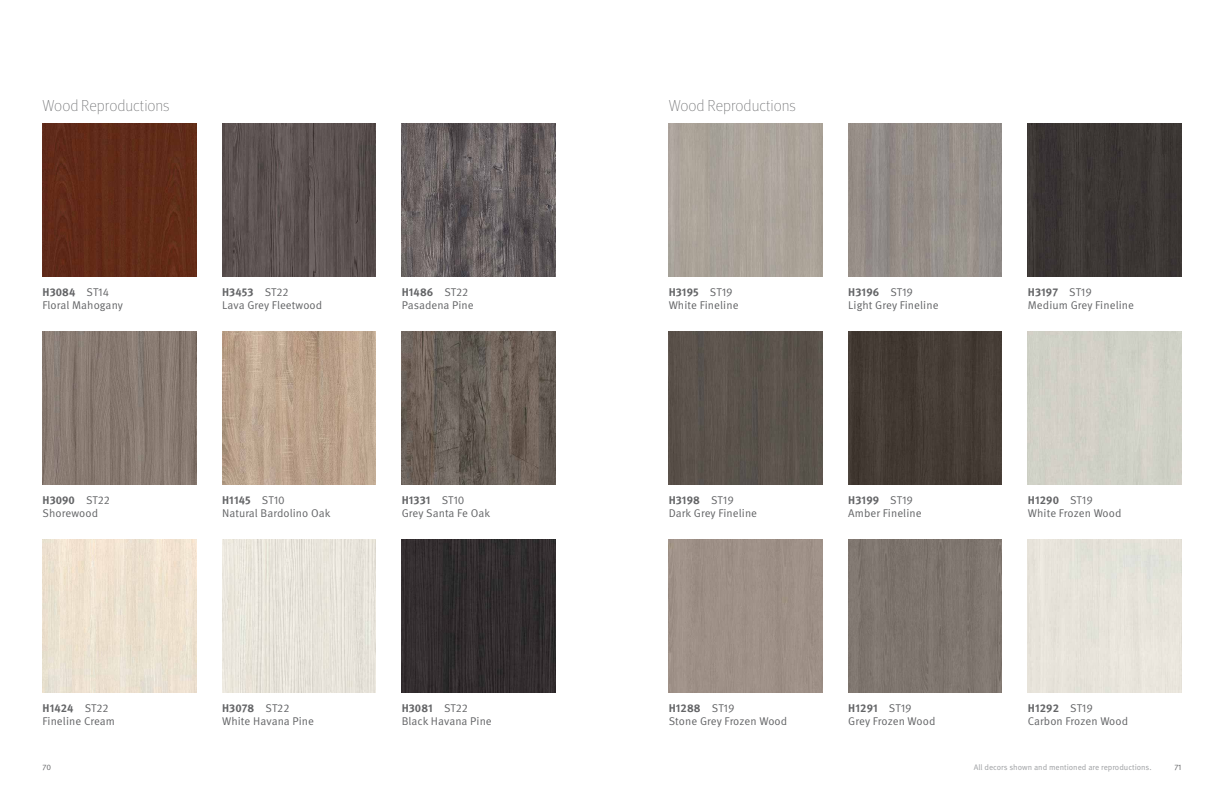
<style>
.page{position:relative;width:1224px;height:792px;background:#fff}
.page>*{position:absolute;margin:0;border:0;box-sizing:border-box;transform-origin:0 0}
.t1{font:100 16px "Meta Pro";color:#636466}
.t2{font:11.2px/12.4px "Meta Pro";letter-spacing:.005em;color:#636466}
.t3{font:8px "Meta Pro";color:#9d9fa2}
.t4{font:8px "Meta Pro";color:#636466}
.s1{font-weight:700}
</style>
<div class="page">
<div style="left:43px;top:123px;width:153px;height:154px;background:#612b18"></div>
<img style="left:43px;top:331px;width:153px;height:154px">
<img style="left:43px;top:539px;width:153px;height:154px">
<img style="left:222px;top:123px;width:154px;height:154px">
<img style="left:222px;top:331px;width:154px;height:154px">
<img style="left:222px;top:539px;width:154px;height:154px">
<img style="left:402px;top:123px;width:153px;height:154px">
<img style="left:402px;top:331px;width:153px;height:154px">
<img style="left:402px;top:539px;width:153px;height:154px">
<div style="left:669px;top:123px;width:153px;height:154px;background:#aca39a"></div>
<div style="left:669px;top:331px;width:153px;height:154px;background:#5b524b"></div>
<div style="left:669px;top:539px;width:153px;height:154px;background:#9e9087"></div>
<img style="left:848px;top:123px;width:154px;height:154px">
<div style="left:848px;top:331px;width:154px;height:154px;background:#443b34"></div>
<div style="left:848px;top:539px;width:154px;height:154px;background:#7f766f"></div>
<div style="left:1028px;top:123px;width:153px;height:154px;background:#3b3634"></div>
<h1 class="t1" style="left:43px;top:94px;width:129px">Wood Reproductions</h1>
<h1 class="t1" style="left:669px;top:94px;width:129px">Wood Reproductions</h1>
<p class="t2" style="left:43px;top:286px;width:82px"><span class="s1">H3084</span> ST14<br>Floral Mahogany</p>
<p class="t2" style="left:222px;top:286px;width:102px"><span class="s1">H3453</span> ST22<br>Lava Grey Fleetwood</p>
<p class="t2" style="left:402px;top:286px;width:74px"><span class="s1">H1486</span> ST22<br>Pasadena Pine</p>
<p class="t2" style="left:669px;top:286px;width:71px"><span class="s1">H3195</span> ST19<br>White Fineline</p>
<p class="t2" style="left:848px;top:286px;width:92px"><span class="s1">H3196</span> ST19<br>Light Grey Fineline</p>
<p class="t2" style="left:1028px;top:286px;width:108px"><span class="s1">H3197</span> ST19<br>Medium Grey Fineline</p>
<p class="t2" style="left:43px;top:494px;width:69px"><span class="s1">H3090</span> ST22<br>Shorewood</p>
<p class="t2" style="left:222px;top:494px;width:110px"><span class="s1">H1145</span> ST10<br>Natural Bardolino Oak</p>
<p class="t2" style="left:402px;top:494px;width:90px"><span class="s1">H1331</span> ST10<br>Grey Santa Fe Oak</p>
<p class="t2" style="left:669px;top:494px;width:90px"><span class="s1">H3198</span> ST19<br>Dark Grey Fineline</p>
<p class="t2" style="left:848px;top:494px;width:75px"><span class="s1">H3199</span> ST19<br>Amber Fineline</p>
<p class="t2" style="left:1028px;top:494px;width:95px"><span class="s1">H1290</span> ST19<br>White Frozen Wood</p>
<p class="t2" style="left:43px;top:702px;width:74px"><span class="s1">H1424</span> ST22<br>Fineline Cream</p>
<p class="t2" style="left:222px;top:702px;width:94px"><span class="s1">H3078</span> ST22<br>White Havana Pine</p>
<p class="t2" style="left:402px;top:702px;width:92px"><span class="s1">H3081</span> ST22<br>Black Havana Pine</p>
<p class="t2" style="left:669px;top:702px;width:120px"><span class="s1">H1288</span> ST19<br>Stone Grey Frozen Wood</p>
<p class="t2" style="left:848px;top:702px;width:89px"><span class="s1">H1291</span> ST19<br>Grey Frozen Wood</p>
<p class="t2" style="left:1028px;top:702px;width:102px"><span class="s1">H1292</span> ST19<br>Carbon Frozen Wood</p>
<p class="t4" style="left:43px;top:762px;width:10px">70</p>
<p class="t3" style="left:974px;top:762px;width:179px">All decors shown and mentioned are reproductions.</p>
<p class="t4" style="left:1174px;top:762px;width:9px">71</p>
</div>
